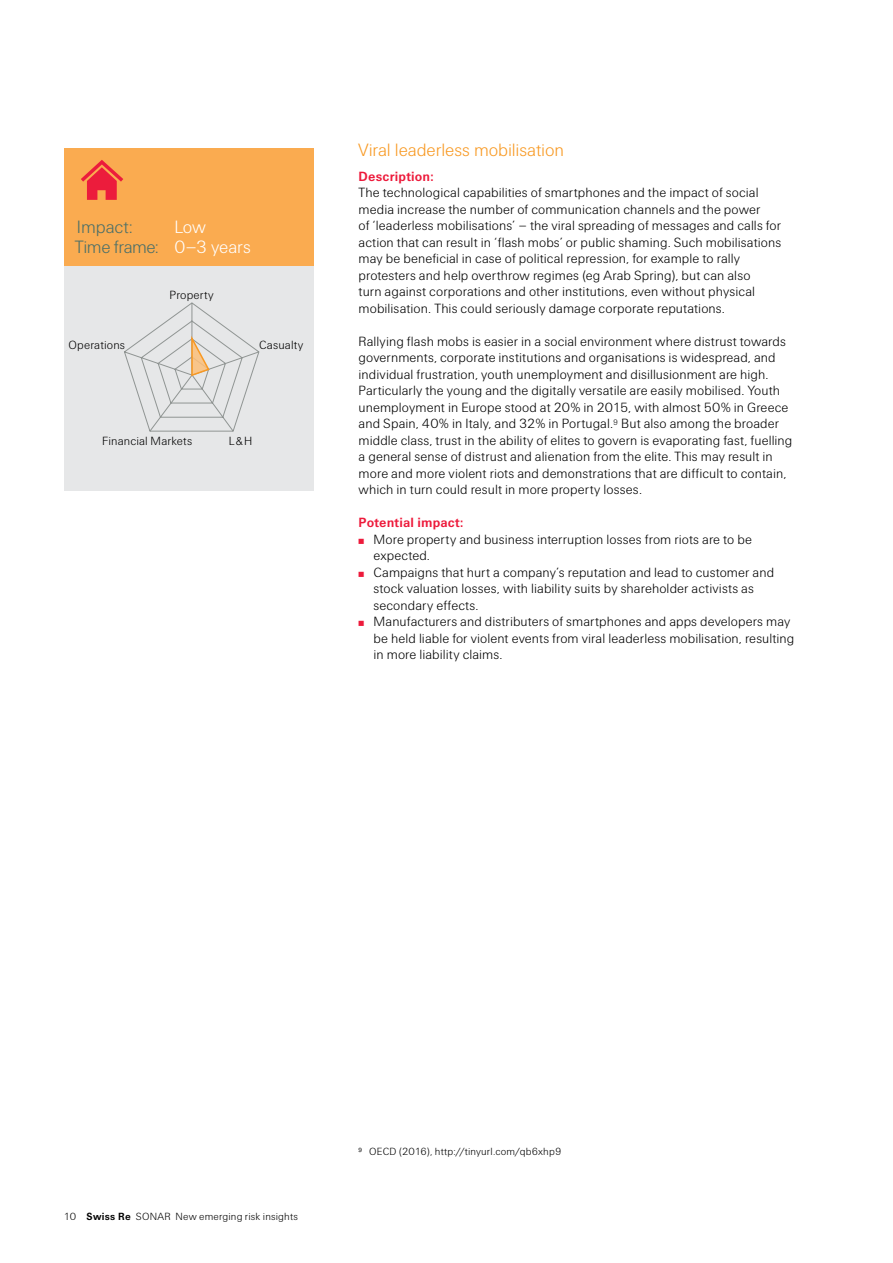
<style>
.page{position:relative;width:893px;height:1263px;background:#fff}
.page>*{position:absolute;margin:0;border:0;box-sizing:border-box;transform-origin:0 0}
.t1{font:300 18px "Swiss Re Sans OT";letter-spacing:-.005em;color:#f89923}
.t2{font:300 18px/20.2px "Swiss Re Sans OT";letter-spacing:-.015em;color:#fff}
.t3{font:300 18px "Swiss Re Sans OT";letter-spacing:-.005em;color:#4a6f68}
.t4{font:300 13.5px/16.5px "Swiss Re Sans OT";letter-spacing:.005em;color:#000}
.t5{font:700 13.5px "Swiss Re Sans OT";letter-spacing:.01em;color:#ed1a3b}
.t6{font:300 12px "Swiss Re Sans OT";letter-spacing:.01em;color:#000}
.t7{font:300 10.5px "Swiss Re Sans OT";letter-spacing:.015em;color:#000}
.s1{color:#4a6f68}
.s2{color:#ed1a3b}
.s3{font-weight:700}
</style>
<div class="page">
<div style="left:64px;top:148px;width:249px;height:118px;background:#faab50"></div>
<div style="left:64px;top:266px;width:249px;height:225px;background:#e6e7e8"></div>
<svg style="left:124px;top:302px;width:135px;height:130px"></svg>
<svg style="left:81px;top:160px;width:42px;height:40px"></svg>
<h1 class="t2" style="left:75px;top:217px;width:177px;text-indent:100px">Low<br><span class="s1">Time frame:</span> 0–3 years</h1>
<p class="t6" style="left:170px;top:288px;width:46px">Property</p>
<h1 class="t3" style="left:77px;top:216px;width:57px">Impact:</h1>
<p class="t6" style="left:69px;top:338px;width:58px">Operations</p>
<p class="t6" style="left:259px;top:338px;width:46px">Casualty</p>
<p class="t6" style="left:102px;top:434px;width:92px">Financial Markets</p>
<p class="t6" style="left:229px;top:434px;width:25px">L&amp;H</p>
<h1 class="t1" style="left:359px;top:140px;width:207px">Viral leaderless mobilisation</h1>
<p class="t5" style="left:359px;top:168px;width:77px">Description:</p>
<p class="t4" style="left:359px;top:185px;width:424px">The technological capabilities of smartphones and the impact of social media increase the number of communication channels and the power<br>of ‘leaderless mobilisations’ – the viral spreading of messages and calls for action that can result in ‘flash mobs’ or public shaming. Such mobilisations may be beneficial in case of political repression, for example to rally protesters and help overthrow regimes (eg Arab Spring), but can also<br>turn against corporations and other institutions, even without physical mobilisation. This could seriously damage corporate reputations.</p>
<p class="t4" style="left:359px;top:333px;width:435px">Rallying flash mobs is easier in a social environment where distrust towards governments, corporate institutions and organisations is widespread, and individual frustration, youth unemployment and disillusionment are high.<br>Particularly the young and the digitally versatile are easily mobilised. Youth unemployment in Europe stood at 20% in 2015, with almost 50% in Greece and Spain, 40% in Italy, and 32% in Portugal.<sup>9</sup> But also among the broader middle class, trust in the ability of elites to govern is evaporating fast, fuelling a general sense of distrust and alienation from the elite. This may result in more and more violent riots and demonstrations that are difficult to contain, which in turn could result in more property losses.</p>
<p class="t5" style="left:359px;top:515px;width:106px">Potential impact:</p>
<p class="t4" style="left:359px;top:531px;width:395px"><span class="s2">̤</span> More property and business interruption losses from riots are to be</p>
<p class="t4" style="left:373px;top:548px;width:58px">expected.</p>
<p class="t4" style="left:359px;top:564px;width:417px"><span class="s2">̤</span> Campaigns that hurt a company’s reputation and lead to customer and</p>
<p class="t4" style="left:373px;top:581px;width:382px">stock valuation losses, with liability suits by shareholder activists as</p>
<p class="t4" style="left:373px;top:597px;width:107px">secondary effects.</p>
<p class="t4" style="left:359px;top:614px;width:433px"><span class="s2">̤</span> Manufacturers and distributers of smartphones and apps developers may</p>
<p class="t4" style="left:373px;top:630px;width:422px">be held liable for violent events from viral leaderless mobilisation, resulting</p>
<p class="t4" style="left:373px;top:647px;width:131px">in more liability claims.</p>
<p class="t7" style="left:64px;top:1211px;width:236px">10 <span class="s3">Swiss Re</span> SONAR New emerging risk insights</p>
<p class="t7" style="left:359px;top:1145px;width:204px">9 OECD (2016), http://tinyurl.com/qb6xhp9</p>
</div>
